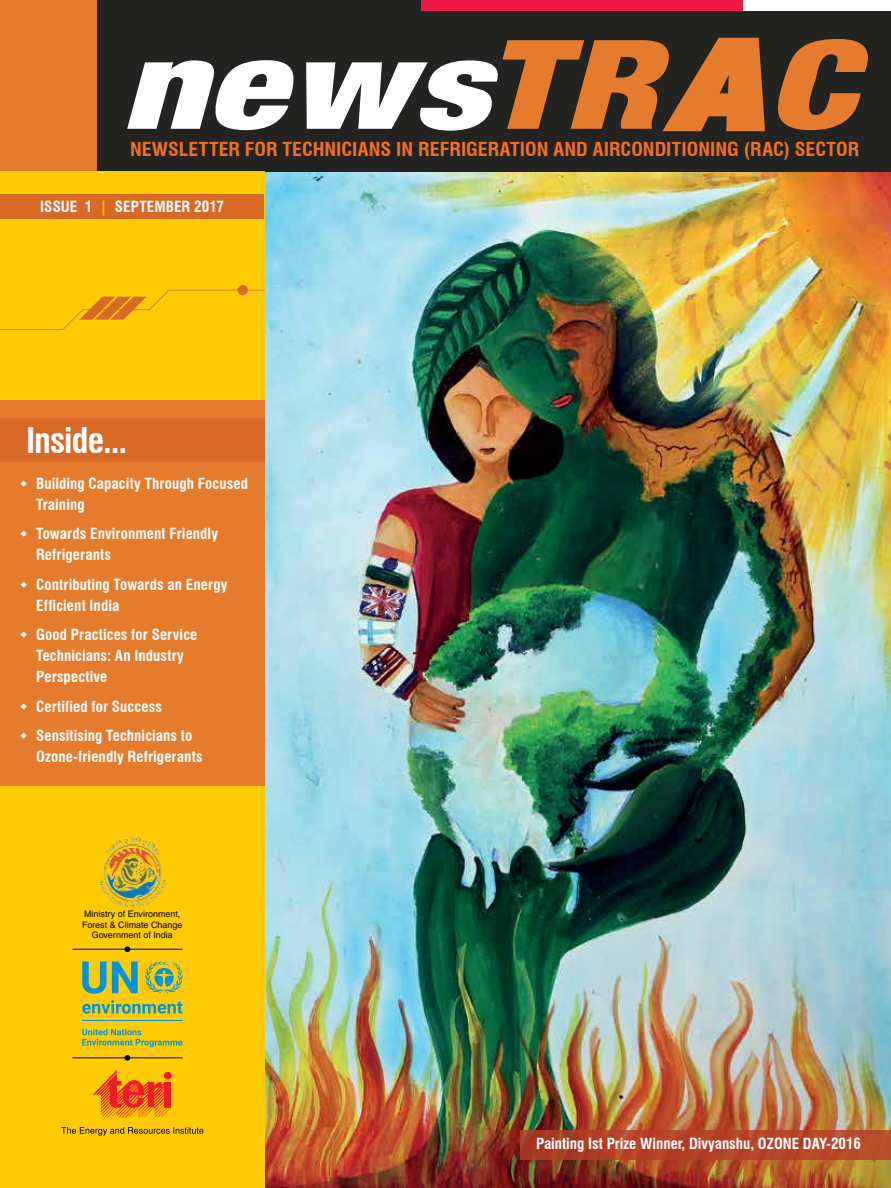
<style>
.page{position:relative;width:891px;height:1188px;background:#fff}
.page>*{position:absolute;margin:0;border:0;box-sizing:border-box;transform-origin:0 0}
.t1{font:italic 121.95px "Acmo Display SSK";color:#fff;scale:1.33 1}
.t2{font:700 condensed 34.5px "Swiss 721 BT";letter-spacing:-.025em;color:#fff}
.t3{font:700 condensed 18.9px "Swiss 721 BT";color:#f36f21;scale:1.05 1}
.t4{font:700 condensed 15px/21px "Swiss 721 BT";letter-spacing:.005em;color:#fff}
.t5{font:9px/10.8px "Helvetica CE";color:#000;text-align:center}
.s1{color:#e47b2d}
.s2{color:#ffcb05}
</style>
<div class="page">
<img style="left:265px;top:172px;width:626px;height:1016px">
<div style="left:97px;top:0;width:794px;height:172px;background:#232321"></div>
<div style="left:0;top:0;width:97px;height:172px;background:#e47b2d"></div>
<div style="left:0;top:172px;width:265px;height:1016px;background:#ffcb05"></div>
<div style="left:0;top:401px;width:265px;height:385px;background:#e47b2d"></div>
<div style="left:0;top:418px;width:265px;height:43px;background:#d96927"></div>
<div style="left:0;top:195px;width:264px;height:24px;background:#d96927"></div>
<svg style="left:0;top:290px;width:265px;height:40px"></svg>
<div style="left:238px;top:285px;width:10px;height:10px;background:#d96927;border-radius:50%"></div>
<div style="left:422px;top:0;width:469px;height:11px;background:#ed1846"></div>
<div style="left:743px;top:0;width:148px;height:11px;background:#fff"></div>
<hr style="left:82px;top:1021px;width:100px;height:1px;background:#0094de">
<svg style="left:82px;top:1028px;width:100px;height:19px"></svg>
<svg style="left:145px;top:961px;width:38px;height:33px"></svg>
<svg style="left:82px;top:962px;width:56px;height:32px"></svg>
<svg style="left:82px;top:1000px;width:100px;height:14px"></svg>
<img style="left:99px;top:837px;width:66px;height:70px">
<svg style="left:93px;top:1070px;width:78px;height:48px"></svg>
<svg style="left:61px;top:1127px;width:142px;height:9px"></svg>
<hr style="left:72px;top:949px;width:110px;height:1px;background:#000">
<hr style="left:72px;top:1057px;width:110px;height:1px;background:#000">
<svg style="left:125px;top:946px;width:5px;height:6px"></svg>
<svg style="left:125px;top:1055px;width:5px;height:6px"></svg>
<svg style="left:520px;top:1130px;width:371px;height:30px;background:#b24328"></svg>
<h1 class="t1" style="left:121px;top:19px;width:583px">news<span class="s1">TRAC</span></h1>
<p class="t3" style="left:130px;top:138px;width:696px">NEWSLETTER FOR TECHNICIANS IN REFRIGERATION AND AIRCONDITIONING (RAC) SECTOR</p>
<p class="t4" style="left:40px;top:196px;width:185px">ISSUE 1 <span class="s2">|</span> SEPTEMBER 2017</p>
<h2 class="t2" style="left:26px;top:420px;width:102px">Inside...</h2>
<p class="t4" style="left:36px;top:473px;width:213px">Building Capacity Through Focused<br>Training</p>
<p class="t4" style="left:36px;top:523px;width:184px">Towards Environment Friendly<br>Refrigerants</p>
<p class="t4" style="left:36px;top:574px;width:193px">Contributing Towards an Energy<br>Efficient India</p>
<p class="t4" style="left:36px;top:624px;width:163px">Good Practices for Service<br>Technicians: An Industry<br>Perspective</p>
<p class="t4" style="left:36px;top:691px;width:158px;line-height:29.5px">Certified for Success<br>Sensitising Technicians to</p>
<p class="t4" style="left:36px;top:746px;width:168px">Ozone-friendly Refrigerants</p>
<p class="t5" style="left:82px;top:908px;width:102px">Ministry of Environment,<br>Forest &amp; Climate Change<br>Government of India</p>
<p class="t4" style="left:536px;top:1133px;width:326px">Painting Ist Prize Winner, Divyanshu, OZONE DAY-2016</p>
</div>
